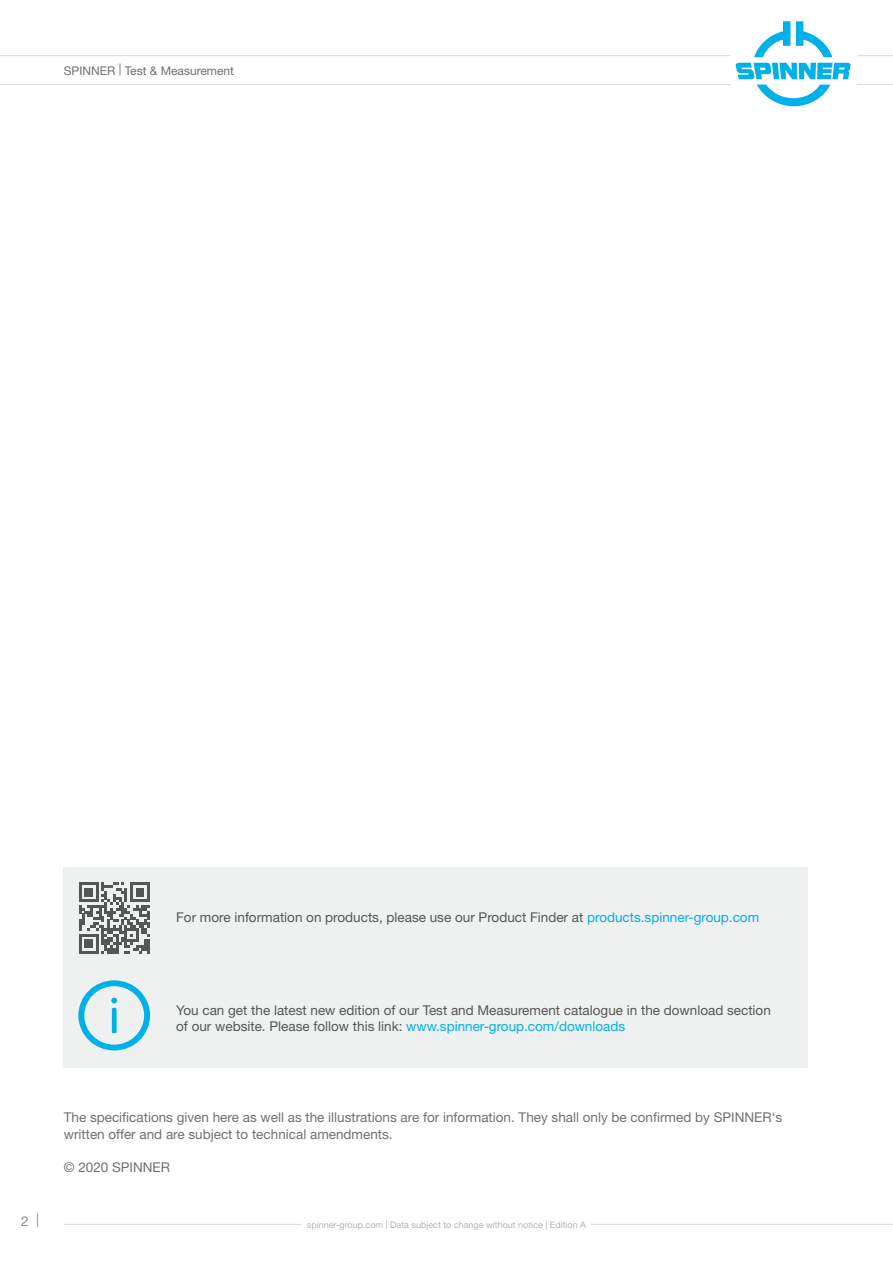
<style>
.page{position:relative;width:893px;height:1263px;background:#fff}
.page>*{position:absolute;margin:0;border:0;box-sizing:border-box;transform-origin:0 0}
.t1{font:13.5px/16.5px "Helvetica Neue LT Std";color:#555756}
.t2{font:13.5px/16.5px "Helvetica Neue LT Std";color:#6f7070}
.t3{font:13.5px "Helvetica Neue LT Std";color:#888a89}
.t4{font:12px "Helvetica Neue LT Std";color:#6f7070}
.t5{font:9px "Helvetica Neue LT Std";color:#b1b4b4}
.s1{color:#00b0e9}
</style>
<div class="page">
<hr style="left:64px;top:1224px;width:829px;height:1px;background:#d8dada">
<hr style="left:0;top:55px;width:893px;height:1px;background:#d8dada">
<hr style="left:0;top:84px;width:893px;height:1px;background:#d8dada">
<div style="left:730px;top:32px;width:126px;height:86px;background:#fff"></div>
<div style="left:302px;top:1211px;width:289px;height:26px;background:#fff"></div>
<svg style="left:757px;top:85px;width:73px;height:21px"></svg>
<svg style="left:735px;top:21px;width:116px;height:58px"></svg>
<div style="left:64px;top:867px;width:744px;height:200px;background:#eff0f0"></div>
<svg style="left:78px;top:980px;width:72px;height:70px"></svg>
<svg style="left:79px;top:882px;width:71px;height:72px"></svg>
<p class="t4" style="left:64px;top:63px;width:172px">SPINNER | Test &amp; Measurement</p>
<p class="t1" style="left:176px;top:908px;width:584px">For more information on products, please use our Product Finder at <span class="s1">products.spinner-group.com</span></p>
<p class="t1" style="left:176px;top:1001px;width:596px">You can get the latest new edition of our Test and Measurement catalogue in the download section of our website. Please follow this link: <span class="s1">www.spinner-group.com/downloads</span></p>
<p class="t3" style="left:21px;top:1212px;width:20px">2 |</p>
<p class="t2" style="left:64px;top:1109px;width:720px">The specifications given here as well as the illustrations are for information. They shall only be confirmed by SPINNER‘s written offer and are subject to technical amendments.</p>
<p class="t2" style="left:64px;top:1158px;width:108px">© 2020 SPINNER</p>
<p class="t5" style="left:307px;top:1219px;width:281px">spinner-group.com | Data subject to change without notice | Edition A</p>
</div>
